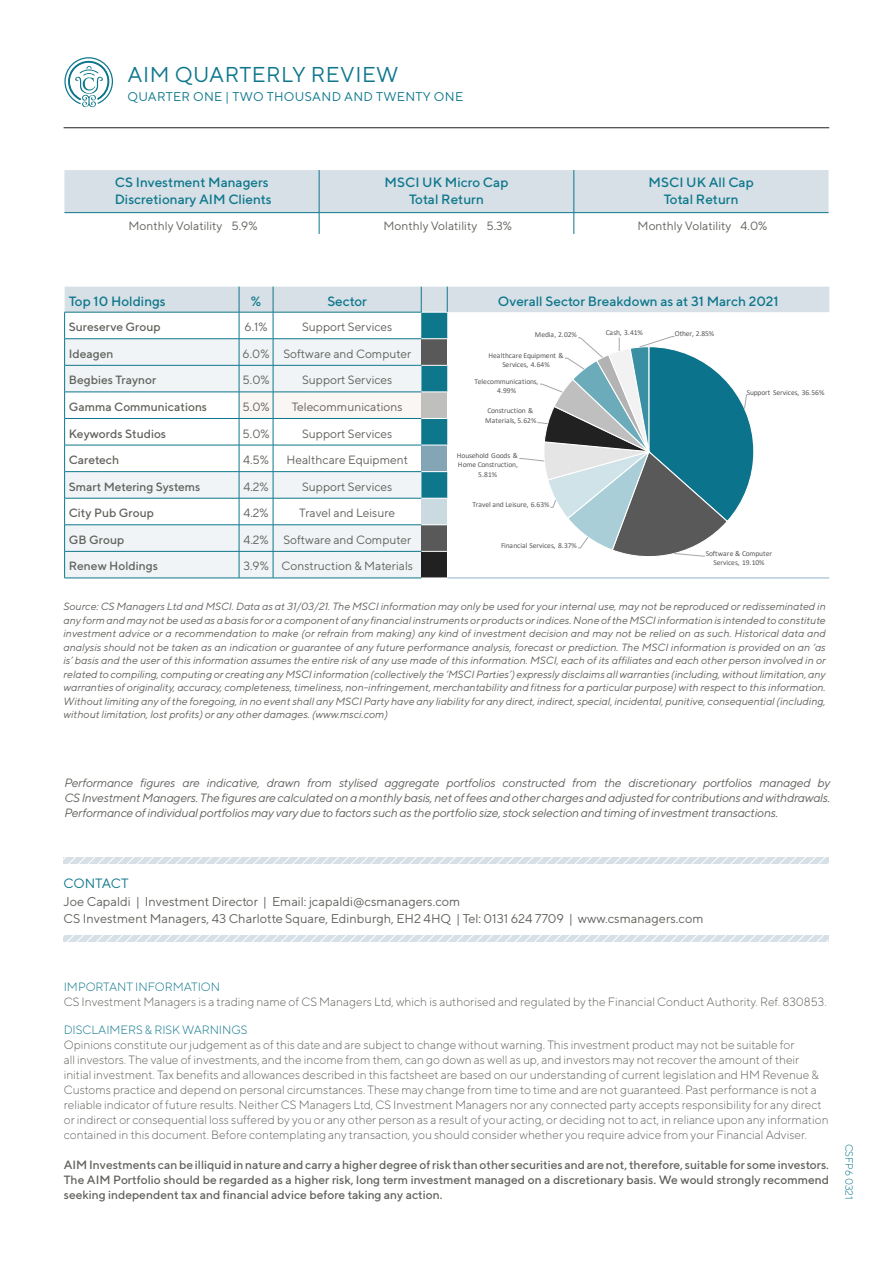
<style>
.page{position:relative;width:893px;height:1263px;background:#fff}
.page>*{position:absolute;margin:0;border:0;box-sizing:border-box;transform-origin:0 0}
.t1{font:21.45px "TT Norms";letter-spacing:.025em;color:#0e778c}
.t2{font:500 13.5px/16.2px "TT Norms";color:#0e778c;text-align:center}
.t3{font:13.5px "TT Norms";letter-spacing:-.01em;color:#0e778c}
.t4{font:12.75px/17.7px "TT Norms";color:#61625c}
.t5{font:12.6px "TT Norms";letter-spacing:.025em;color:#0e778c}
.t6{font:300 12px/15px "TT Norms";letter-spacing:-.005em;color:#61625c}
.t7{font:500 12px/15px "TT Norms";color:#61625c;text-align:justify}
.t8{font:italic 12px/15px "TT Norms";letter-spacing:-.02em;color:#61625c;text-align:justify}
.t9{font:12px "TT Norms";color:#61625c}
.t10{font:300 12px "TT Norms";color:#0e778c}
.t11{font:italic 10.5px/13.5px "TT Norms";color:#61625c;text-align:justify}
.t12{font:300 10.5px "TT Norms";letter-spacing:-.015em;color:#0e778c}
.t13{font:7.5px/9.1px "Calibri";letter-spacing:-.015em;color:#595959;text-align:center}
</style>
<div class="page">
<hr style="left:64px;top:127px;width:765px;height:1px;background:#231f20">
<svg style="left:64px;top:57px;width:49px;height:51px"></svg>
<svg style="left:64px;top:857px;width:765px;height:7px;background:#dbe4e9"></svg>
<svg style="left:64px;top:936px;width:765px;height:6px;background:#dbe4e9"></svg>
<svg style="left:64px;top:287px;width:765px;height:292px"></svg>
<svg style="left:64px;top:170px;width:764px;height:64px"></svg>
<hr style="left:574px;top:212px;width:254px;height:1px;background:#0e778c">
<h1 class="t1" style="left:128px;top:61px;width:273px">AIM QUARTERLY REVIEW</h1>
<p class="t5" style="left:128px;top:89px;width:337px">QUARTER ONE | TWO THOUSAND AND TWENTY ONE</p>
<p class="t2" style="left:115px;top:174px;width:158px;text-align:left">CS Investment Managers<br>Discretionary AIM Clients</p>
<p class="t2" style="left:385px;top:174px;width:125px">MSCI UK Micro Cap<br>Total Return</p>
<p class="t2" style="left:649px;top:174px;width:107px">MSCI UK All Cap<br>Total Return</p>
<p class="t9" style="left:129px;top:218px;width:130px">Monthly Volatility 5.9%</p>
<p class="t9" style="left:383px;top:218px;width:130px">Monthly Volatility 5.3%</p>
<p class="t9" style="left:638px;top:218px;width:131px">Monthly Volatility 4.0%</p>
<p class="t2" style="left:69px;top:293px;width:98px">Top 10 Holdings</p>
<p class="t2" style="left:251px;top:293px;width:12px">%</p>
<p class="t2" style="left:327px;top:293px;width:41px">Sector</p>
<p class="t2" style="left:498px;top:293px;width:282px">Overall Sector Breakdown as at 31 March 2021</p>
<p class="t7" style="left:69px;top:319px;width:93px">Sureserve Group</p>
<p class="t9" style="left:245px;top:320px;width:24px">6.1%</p>
<p class="t9" style="left:302px;top:320px;width:92px">Support Services</p>
<p class="t7" style="left:69px;top:346px;width:46px">Ideagen</p>
<p class="t9" style="left:243px;top:346px;width:170px">6.0% Software and Computer</p>
<p class="t7" style="left:69px;top:372px;width:89px">Begbies Traynor</p>
<p class="t9" style="left:242px;top:373px;width:29px">5.0%</p>
<p class="t9" style="left:302px;top:373px;width:92px">Support Services</p>
<p class="t7" style="left:69px;top:399px;width:140px">Gamma Communications</p>
<p class="t9" style="left:242px;top:399px;width:29px">5.0%</p>
<p class="t9" style="left:292px;top:399px;width:112px">Telecommunications</p>
<p class="t7" style="left:69px;top:426px;width:99px">Keywords Studios</p>
<p class="t9" style="left:242px;top:426px;width:29px">5.0%</p>
<p class="t9" style="left:302px;top:426px;width:92px">Support Services</p>
<p class="t7" style="left:69px;top:452px;width:52px">Caretech</p>
<p class="t9" style="left:243px;top:452px;width:27px">4.5%</p>
<p class="t9" style="left:286px;top:452px;width:123px">Healthcare Equipment</p>
<p class="t7" style="left:69px;top:479px;width:133px">Smart Metering Systems</p>
<p class="t9" style="left:243px;top:479px;width:27px">4.2%</p>
<p class="t9" style="left:302px;top:479px;width:92px">Support Services</p>
<p class="t7" style="left:69px;top:505px;width:87px">City Pub Group</p>
<p class="t9" style="left:243px;top:506px;width:27px">4.2%</p>
<p class="t9" style="left:299px;top:506px;width:97px">Travel and Leisure</p>
<p class="t7" style="left:69px;top:532px;width:57px">GB Group</p>
<p class="t9" style="left:243px;top:532px;width:169px">4.2% Software and Computer</p>
<p class="t7" style="left:69px;top:558px;width:91px">Renew Holdings</p>
<p class="t9" style="left:243px;top:559px;width:171px">3.9% Construction &amp; Materials</p>
<p class="t13" style="left:535px;top:330px;width:44px">Media, 2.02%</p>
<p class="t13" style="left:606px;top:328px;width:39px">Cash, 3.41%</p>
<p class="t13" style="left:675px;top:329px;width:41px">Other, 2.85%</p>
<p class="t13" style="left:488px;top:351px;width:77px">Healthcare Equipment &amp;<br>Services, 4.64%</p>
<p class="t13" style="left:475px;top:376px;width:65px">Telecommunications,<br>4.99%</p>
<p class="t13" style="left:747px;top:387px;width:79px">Support Services, 36.56%</p>
<p class="t13" style="left:485px;top:406px;width:53px;text-align:left">Construction &amp;<br>Materials, 5.62%</p>
<p class="t13" style="left:457px;top:451px;width:63px">Household Goods &amp;<br>Home Construction,<br>5.81%</p>
<p class="t13" style="left:472px;top:500px;width:79px">Travel and Leisure, 6.63%</p>
<p class="t13" style="left:501px;top:540px;width:77px">Financial Services, 8.37%</p>
<p class="t13" style="left:706px;top:549px;width:68px">Software &amp; Computer<br>Services, 19.10%</p>
<p class="t11" style="left:64px;top:600px;width:764px">Source: CS Managers Ltd and MSCI. Data as at 31/03/21. The MSCI information may only be used for your internal use, may not be reproduced or redisseminated in any form and may not be used as a basis for or a component of any financial instruments or products or indices. None of the MSCI information is intended to constitute investment advice or a recommendation to make (or refrain from making) any kind of investment decision and may not be relied on as such. Historical data and analysis should not be taken as an indication or guarantee of any future performance analysis, forecast or prediction. The MSCI information is provided on an ‘as is’ basis and the user of this information assumes the entire risk of any use made of this information. MSCI, each of its affiliates and each other person involved in or related to compiling, computing or creating any MSCI information (collectively the ‘MSCI Parties’) expressly disclaims all warranties (including, without limitation, any warranties of originality, accuracy, completeness, timeliness, non-infringement, merchantability and fitness for a particular purpose) with respect to this information.<br>Without limiting any of the foregoing, in no event shall any MSCI Party have any liability for any direct, indirect, special, incidental, punitive, consequential (including, without limitation, lost profits) or any other damages. (www.msci.com)</p>
<p class="t8" style="left:64px;top:775px;width:767px">Performance figures are indicative, drawn from stylised aggregate portfolios constructed from the discretionary portfolios managed by CS Investment Managers. The figures are calculated on a monthly basis, net of fees and other charges and adjusted for contributions and withdrawals.<br>Performance of individual portfolios may vary due to factors such as the portfolio size, stock selection and timing of investment transactions.</p>
<p class="t3" style="left:64px;top:875px;width:66px">CONTACT</p>
<p class="t4" style="left:64px;top:892px;width:642px">Joe Capaldi | Investment Director | Email: jcapaldi@csmanagers.com<br>CS Investment Managers, 43 Charlotte Square, Edinburgh, EH2 4HQ | Tel: 0131 624 7709 | www.csmanagers.com</p>
<p class="t10" style="left:64px;top:980px;width:158px">IMPORTANT INFORMATION</p>
<p class="t6" style="left:64px;top:994px;width:764px">CS Investment Managers is a trading name of CS Managers Ltd, which is authorised and regulated by the Financial Conduct Authority. Ref. 830853.</p>
<p class="t10" style="left:64px;top:1022px;width:185px">DISCLAIMERS &amp; RISK WARNINGS</p>
<p class="t6" style="left:64px;top:1037px;width:766px">Opinions constitute our judgement as of this date and are subject to change without warning. This investment product may not be suitable for<br>all investors. The value of investments, and the income from them, can go down as well as up, and investors may not recover the amount of their initial investment. Tax benefits and allowances described in this factsheet are based on our understanding of current legislation and HM Revenue &amp; Customs practice and depend on personal circumstances. These may change from time to time and are not guaranteed. Past performance is not a reliable indicator of future results. Neither CS Managers Ltd, CS Investment Managers nor any connected party accepts responsibility for any direct or indirect or consequential loss suffered by you or any other person as a result of your acting, or deciding not to act, in reliance upon any information contained in this document. Before contemplating any transaction, you should consider whether you require advice from your Financial Adviser.</p>
<p class="t7" style="left:64px;top:1157px;width:767px">AIM Investments can be illiquid in nature and carry a higher degree of risk than other securities and are not, therefore, suitable for some investors.<br>The AIM Portfolio should be regarded as a higher risk, long term investment managed on a discretionary basis. We would strongly recommend seeking independent tax and financial advice before taking any action.</p>
<p class="t12" style="left:856px;top:1144px;width:57px;rotate:90deg">CSFP6 0321</p>
</div>
